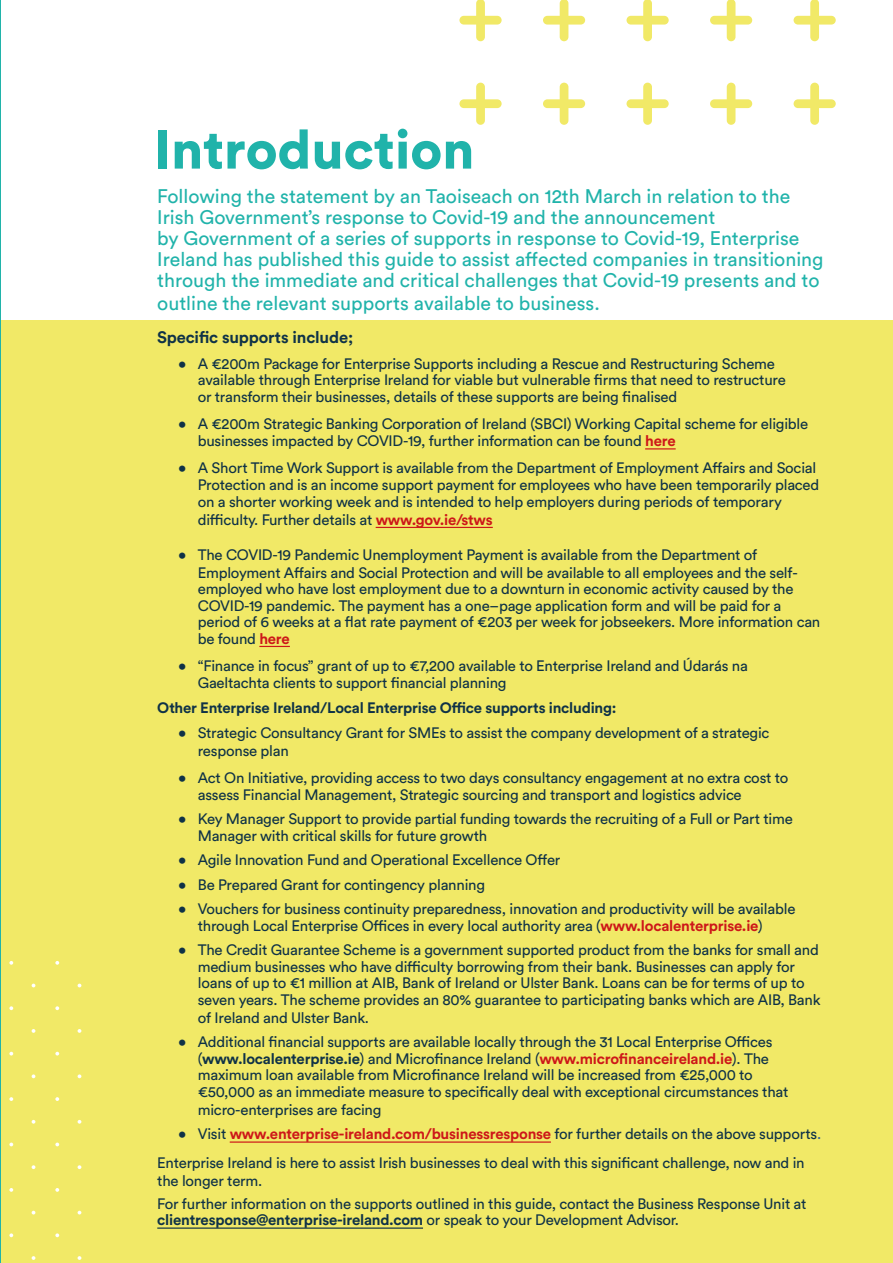
<style>
.page{position:relative;width:893px;height:1263px;background:#fff}
.page>*{position:absolute;margin:0;border:0;box-sizing:border-box;transform-origin:0 0}
.t1{font:900 54.15px "Circular Std";color:#20b3aa}
.t2{font:19.5px/21.3px "Circular Std";color:#20b3aa}
.t3{font:700 16.5px "Circular Std";letter-spacing:-.01em;color:#0f3247}
.t4{font:15px/16.5px "Circular Std";letter-spacing:-.015em;color:#0f3247}
.t5{font:700 15px "Circular Std";letter-spacing:-.015em;color:#0f3247}
.s1{font-weight:700;color:#cd1719}
.s2{font-weight:700}
.s3{color:#275b9b}
.s4{font-weight:400}
</style>
<div class="page">
<div style="left:0;top:321px;width:893px;height:942px;background:#f1e967"></div>
<hr style="left:0;top:0;width:1px;height:1263px;background:#20b3aa">
<svg style="left:55px;top:961px;width:4px;height:4px"></svg>
<svg style="left:9px;top:961px;width:4px;height:4px"></svg>
<svg style="left:55px;top:1006px;width:4px;height:4px"></svg>
<svg style="left:9px;top:1006px;width:4px;height:4px"></svg>
<svg style="left:78px;top:1029px;width:3px;height:4px"></svg>
<svg style="left:32px;top:1029px;width:3px;height:4px"></svg>
<svg style="left:55px;top:1052px;width:4px;height:3px"></svg>
<svg style="left:9px;top:1052px;width:4px;height:3px"></svg>
<svg style="left:78px;top:1074px;width:3px;height:4px"></svg>
<svg style="left:32px;top:1074px;width:3px;height:4px"></svg>
<svg style="left:55px;top:1097px;width:4px;height:4px"></svg>
<svg style="left:9px;top:1097px;width:4px;height:4px"></svg>
<svg style="left:78px;top:1120px;width:3px;height:4px"></svg>
<svg style="left:32px;top:1120px;width:3px;height:4px"></svg>
<svg style="left:55px;top:1142px;width:4px;height:4px"></svg>
<svg style="left:9px;top:1142px;width:4px;height:4px"></svg>
<svg style="left:78px;top:1165px;width:3px;height:4px"></svg>
<svg style="left:32px;top:1165px;width:3px;height:4px"></svg>
<svg style="left:55px;top:1188px;width:4px;height:4px"></svg>
<svg style="left:9px;top:1188px;width:4px;height:4px"></svg>
<svg style="left:55px;top:1233px;width:4px;height:4px"></svg>
<svg style="left:9px;top:1233px;width:4px;height:4px"></svg>
<svg style="left:78px;top:1256px;width:3px;height:4px"></svg>
<svg style="left:32px;top:1256px;width:3px;height:4px"></svg>
<hr style="left:645px;top:448px;width:31px;height:1px;background:#cd1719">
<hr style="left:376px;top:527px;width:117px;height:1px;background:#cd1719">
<hr style="left:259px;top:646px;width:31px;height:1px;background:#cd1719">
<hr style="left:230px;top:1141px;width:321px;height:2px;background:#cd1719">
<hr style="left:157px;top:1227px;width:266px;height:2px;background:#0f3247">
<svg style="left:459px;top:0;width:377px;height:125px"></svg>
<h1 class="t1" style="left:154px;top:113px;width:322px">Introduction</h1>
<p class="t2" style="left:157px;top:186px;width:668px">Following the statement by an Taoiseach on 12th March in relation to the Irish Government’s response to Covid-19 and the announcement<br>by Government of a series of supports in response to Covid-19, Enterprise Ireland has published this guide to assist affected companies in transitioning through the immediate and critical challenges that Covid-19 presents and to outline the relevant supports available to business.</p>
<p class="t3" style="left:157px;top:326px;width:197px">Specific supports include;</p>
<p class="t4" style="left:198px;top:355px;width:590px;text-indent:-20px">• A €200m Package for Enterprise Supports including a Rescue and Restructuring Scheme available through Enterprise Ireland for viable but vulnerable firms that need to restructure or transform their businesses, details of these supports are being finalised</p>
<p class="t4" style="left:198px;top:416px;width:612px;text-indent:-20px">• A €200m Strategic Banking Corporation of Ireland (SBCI) Working Capital scheme for eligible businesses impacted by COVID-19, further information can be found <span class="s1">here</span></p>
<p class="t4" style="left:198px;top:460px;width:623px;text-indent:-20px">• A Short Time Work Support is available from the Department of Employment Affairs and Social<br>Protection and is an income support payment for employees who have been temporarily placed on a shorter working week and is intended to help employers during periods of temporary</p>
<p class="t4" style="left:198px;top:511px;width:296px">difficulty. Further details at <span class="s1">www.gov.ie/stws</span></p>
<p class="t4" style="left:198px;top:545px;width:601px;line-height:18px;text-indent:-20px">• The COVID-19 Pandemic Unemployment Payment is available from the Department of<br>Employment Affairs and Social Protection and will be available to all employees and the self-</p>
<p class="t4" style="left:198px;top:580px;width:624px">employed who have lost employment due to a downturn in economic activity caused by the COVID-19 pandemic. The payment has a one–page application form and will be paid for a period of 6 weeks at a flat rate payment of €203 per week for jobseekers. More information can be found <span class="s1">here</span></p>
<p class="t4" style="left:198px;top:657px;width:552px;text-indent:-20px">• “Finance in focus” grant of up to €7,200 available to Enterprise Ireland and Údarás na<br>Gaeltachta clients to support financial planning</p>
<p class="t5" style="left:157px;top:698px;width:461px">Other Enterprise Ireland/Local Enterprise Office supports including:</p>
<p class="t4" style="left:198px;top:723px;width:573px;line-height:18px;text-indent:-20px">• Strategic Consultancy Grant for SMEs to assist the company development of a strategic response plan</p>
<p class="t4" style="left:198px;top:769px;width:592px;text-indent:-20px">• Act On Initiative, providing access to two days consultancy engagement at no extra cost to assess Financial Management, Strategic sourcing and transport and logistics advice</p>
<p class="t4" style="left:198px;top:810px;width:596px;text-indent:-20px">• Key Manager Support to provide partial funding towards the recruiting of a Full or Part time<br>Manager with critical skills for future growth</p>
<p class="t4" style="left:178px;top:851px;width:384px">• Agile Innovation Fund and Operational Excellence Offer</p>
<p class="t4" style="left:178px;top:876px;width:308px">• Be Prepared Grant for contingency planning</p>
<p class="t4" style="left:198px;top:900px;width:599px;text-indent:-20px">• Vouchers for business continuity preparedness, innovation and productivity will be available through Local Enterprise Offices in every local authority area (<span class="s1">www.localenterprise.ie</span>)</p>
<p class="t4" style="left:198px;top:941px;width:624px;text-indent:-20px">• The Credit Guarantee Scheme is a government supported product from the banks for small and medium businesses who have difficulty borrowing from their bank. Businesses can apply for loans of up to €1 million at AIB, Bank of Ireland or Ulster Bank. Loans can be for terms of up to seven years. The scheme provides an 80% guarantee to participating banks which are AIB, Bank</p>
<p class="t4" style="left:198px;top:1009px;width:173px">of Ireland and Ulster Bank.</p>
<p class="t4" style="left:198px;top:1033px;width:592px;text-indent:-20px">• Additional financial supports are available locally through the 31 Local Enterprise Offices (<span class="s2">www.localenterprise.ie</span>) and Microfinance Ireland (<span class="s1">www.microfinanceireland.ie</span>). The maximum loan available from Microfinance Ireland will be increased from €25,000 to €50,000 as an immediate measure to specifically deal with exceptional circumstances that</p>
<p class="t4" style="left:198px;top:1101px;width:185px">micro-enterprises are facing</p>
<p class="t4" style="left:157px;top:1119px;width:665px;line-height:29px;text-indent:21px">• Visit <span class="s1">www.enterprise-ireland.com/businessresponse</span> for further details on the above supports<span class="s3">.<br></span>Enterprise Ireland is here to assist Irish businesses to deal with this significant challenge, now and in</p>
<p class="t4" style="left:157px;top:1169px;width:651px;line-height:22.5px">the longer term.<br>For further information on the supports outlined in this guide, contact the Business Response Unit at</p>
<p class="t5" style="left:157px;top:1210px;width:523px">clientresponse@enterprise-ireland.com <span class="s4">or speak to your Development Advisor.</span></p>
</div>
